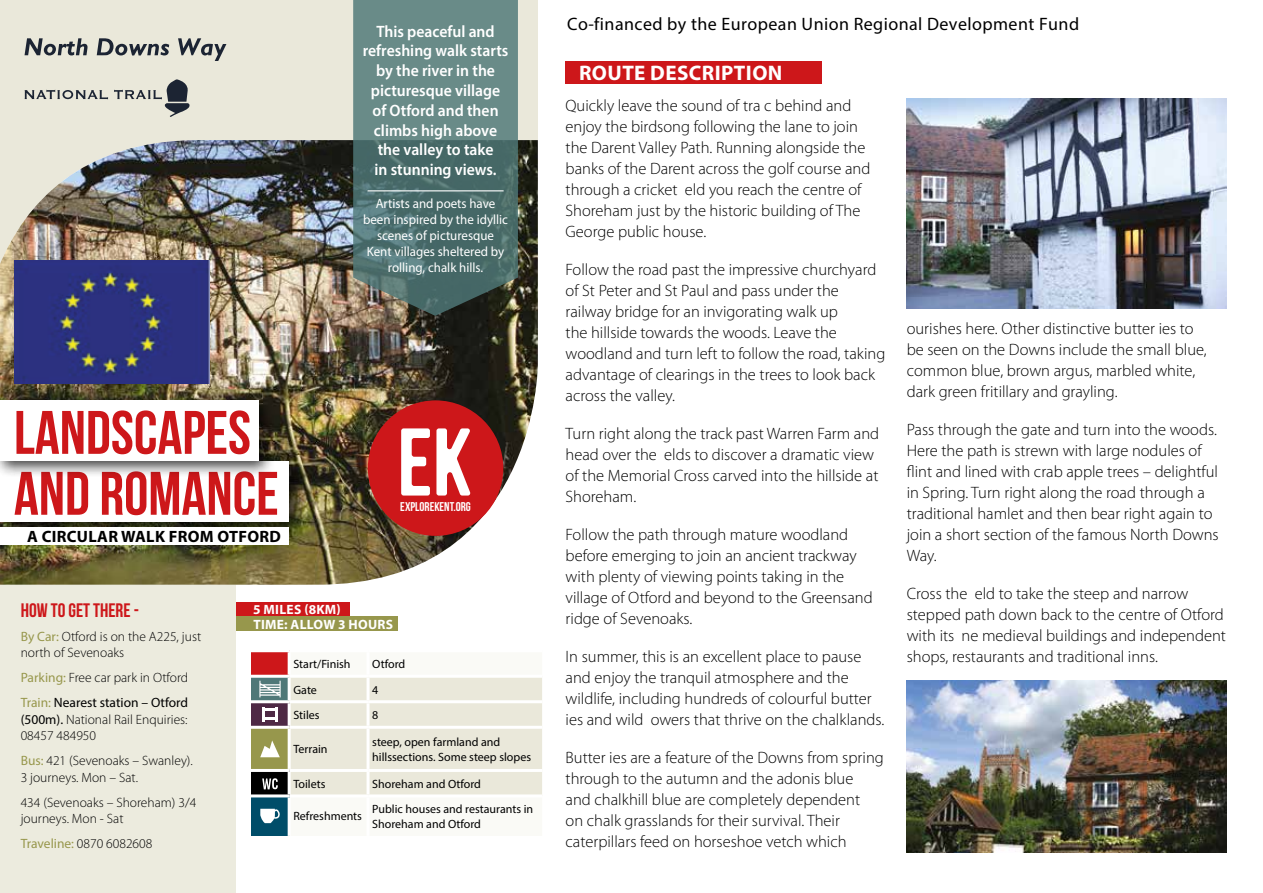
<style>
.page{position:relative;width:1263px;height:893px;background:#fff}
.page>*{position:absolute;margin:0;border:0;box-sizing:border-box;transform-origin:0 0}
.t1{font:61.2px "Bebas Neue";color:#cd171a}
.t2{font:700 21.15px "Myriad Pro";letter-spacing:.02em;color:#fff}
.t3{font:19.5px "Bebas Neue";color:#cd171a}
.t4{font:18px "Myriad Pro";letter-spacing:.025em;color:#000}
.t5{font:300 16.5px/21px "Myriad Pro";color:#000}
.t6{font:600 16.5px/19.8px "Myriad Pro";color:#fff;text-align:center;scale:.95 1}
.t7{font:700 16.5px "Myriad Pro";letter-spacing:.02em;color:#000}
.t8{font:300 13.5px/16.5px "Myriad Pro";color:#000}
.t9{font:13.5px/16.2px "Myriad Pro";color:#fff;text-align:center;scale:.96 1}
.t10{font:13.5px/25px "Myriad Pro";color:#000}
.t11{font:700 13.5px/14.4px "Myriad Pro";letter-spacing:.02em;color:#fff}
.t12{font:12.75px "Bebas Neue";color:#fff}
.t13{font:12px/14.4px "Myriad Pro";color:#000}
.s1{font-weight:400;color:#97974c}
.s2{color:#97974c}
.s3{font-weight:300}
.s4{font-weight:400}
</style>
<div class="page">
<div style="left:182px;top:602px;width:168px;height:14px;background:#cd171a"></div>
<div style="left:182px;top:616px;width:216px;height:15px;background:#97974c"></div>
<div style="left:0;top:0;width:538px;height:308px;background:#eae8da"></div>
<div style="left:0;top:308px;width:235px;height:585px;background:#ecebde"></div>
<img style="left:0;top:140px;width:538px;height:445px">
<div style="left:251px;top:651px;width:38px;height:25px;background:#cd171a"></div>
<div style="left:251px;top:676px;width:38px;height:26px;background:#4f7878"></div>
<div style="left:291px;top:678px;width:251px;height:116px;background:#eae8da"></div>
<svg style="left:251px;top:703px;width:37px;height:23px"></svg>
<div style="left:251px;top:727px;width:38px;height:43px;background:#97974c"></div>
<div style="left:251px;top:770px;width:38px;height:26px;background:#000"></div>
<div style="left:251px;top:796px;width:38px;height:40px;background:#004d69"></div>
<hr style="left:251px;top:649px;width:38px;height:3px;background:#fff">
<hr style="left:288px;top:652px;width:3px;height:23px;background:#fff">
<hr style="left:251px;top:675px;width:38px;height:3px;background:#fff">
<hr style="left:288px;top:678px;width:3px;height:22px;background:#fff">
<hr style="left:367px;top:678px;width:3px;height:22px;background:#fff">
<hr style="left:251px;top:700px;width:38px;height:3px;background:#fff">
<hr style="left:289px;top:700px;width:79px;height:3px;background:#fff">
<hr style="left:368px;top:700px;width:174px;height:3px;background:#fff">
<hr style="left:367px;top:703px;width:3px;height:23px;background:#fff">
<hr style="left:251px;top:726px;width:38px;height:3px;background:#fff">
<hr style="left:289px;top:726px;width:79px;height:3px;background:#fff">
<hr style="left:288px;top:729px;width:3px;height:40px;background:#fff">
<hr style="left:368px;top:726px;width:174px;height:3px;background:#fff">
<hr style="left:367px;top:729px;width:3px;height:40px;background:#fff">
<hr style="left:251px;top:769px;width:38px;height:3px;background:#fff">
<hr style="left:289px;top:769px;width:79px;height:3px;background:#fff">
<hr style="left:288px;top:772px;width:3px;height:22px;background:#fff">
<hr style="left:368px;top:769px;width:174px;height:3px;background:#fff">
<hr style="left:367px;top:772px;width:3px;height:22px;background:#fff">
<hr style="left:251px;top:794px;width:38px;height:3px;background:#fff">
<hr style="left:288px;top:797px;width:3px;height:39px;background:#fff">
<svg style="left:259px;top:681px;width:22px;height:16px"></svg>
<svg style="left:263px;top:707px;width:14px;height:15px"></svg>
<svg style="left:260px;top:740px;width:20px;height:17px"></svg>
<svg style="left:262px;top:778px;width:16px;height:11px"></svg>
<svg style="left:260px;top:809px;width:20px;height:14px"></svg>
<div style="left:566px;top:61px;width:256px;height:23px;background:#cd171a"></div>
<div style="left:368px;top:400px;width:135px;height:136px;background:#cd171a;border-radius:50%"></div>
<svg style="left:369px;top:395px;width:133px;height:133px"></svg>
<svg style="left:25px;top:38px;width:63px;height:17px"></svg>
<svg style="left:97px;top:38px;width:72px;height:17px"></svg>
<svg style="left:178px;top:38px;width:48px;height:23px"></svg>
<svg style="left:25px;top:90px;width:83px;height:9px"></svg>
<svg style="left:114px;top:79px;width:76px;height:38px"></svg>
<div style="left:0;top:458px;width:310px;height:85px;background:#000;opacity:.75"></div>
<div style="left:0;top:461px;width:288px;height:61px;background:#fff"></div>
<div style="left:0;top:393px;width:275px;height:85px;background:#000;opacity:.75"></div>
<div style="left:0;top:400px;width:258px;height:61px;background:#fff"></div>
<svg style="left:353px;top:0;width:165px;height:316px;background:#597875"></svg>
<hr style="left:367px;top:190px;width:137px;height:1px;background:#fff">
<img style="left:907px;top:99px;width:320px;height:209px">
<div style="left:0;top:527px;width:288px;height:18px;background:#fff"></div>
<img style="left:907px;top:681px;width:320px;height:171px">
<img style="left:15px;top:261px;width:194px;height:123px">
<h1 class="t1" style="left:14px;top:399px;width:238px">LANDSCAPES</h1>
<h1 class="t1" style="left:14px;top:460px;width:266px">AND ROMANCE</h1>
<p class="t7" style="left:27px;top:526px;width:255px">A CIRCULAR WALK FROM OTFORD</p>
<p class="t6" style="left:363px;top:21px;width:155px">This peaceful and refreshing walk starts by the river in the picturesque village of Otford and then climbs high above the valley to take<br>in stunning views.</p>
<p class="t9" style="left:363px;top:195px;width:153px">Artists and poets have been inspired by the idyllic scenes of picturesque<br>Kent villages sheltered by rolling, chalk hills.</p>
<p class="t12" style="left:400px;top:499px;width:72px">EXPLOREKENT.ORG</p>
<p class="t3" style="left:21px;top:599px;width:120px">HOW TO GET THERE -</p>
<p class="t8" style="left:21px;top:628px;width:182px"><span class="s1">By Car:</span> Otford is on the A225, just north of Sevenoaks</p>
<p class="t10" style="left:21px;top:665px;width:169px"><span class="s2">Parking:</span> <span class="s3">Free car park in Otford<br></span><span class="s2">Train:</span> Nearest station – Otford</p>
<p class="t8" style="left:21px;top:711px;width:168px"><span class="s4">(500m).</span> National Rail Enquiries:<br>08457 484950</p>
<p class="t8" style="left:21px;top:752px;width:174px"><span class="s1">Bus:</span> 421 (Sevenoaks – Swanley).<br>3 journeys. Mon – Sat.</p>
<p class="t8" style="left:21px;top:794px;width:177px">434 (Sevenoaks – Shoreham) 3/4 journeys. Mon - Sat</p>
<p class="t8" style="left:21px;top:835px;width:133px"><span class="s1">Traveline:</span> 0870 6082608</p>
<p class="t11" style="left:253px;top:602px;width:141px">5 MILES (8KM)<br>TIME: ALLOW 3 HOURS</p>
<p class="t13" style="left:293px;top:657px;width:59px">Start/Finish</p>
<p class="t13" style="left:372px;top:657px;width:34px">Otford</p>
<p class="t13" style="left:293px;top:682px;width:25px">Gate</p>
<p class="t13" style="left:372px;top:682px;width:8px">4</p>
<p class="t13" style="left:293px;top:708px;width:28px">Stiles</p>
<p class="t13" style="left:372px;top:708px;width:8px">8</p>
<p class="t13" style="left:293px;top:742px;width:36px">Terrain</p>
<p class="t13" style="left:372px;top:735px;width:160px">steep, open farmland and hillssections. Some steep slopes</p>
<p class="t13" style="left:293px;top:776px;width:34px">Toilets</p>
<p class="t13" style="left:372px;top:776px;width:110px">Shoreham and Otford</p>
<p class="t13" style="left:293px;top:809px;width:70px">Refreshments</p>
<p class="t13" style="left:372px;top:802px;width:162px">Public houses and restaurants in<br>Shoreham and Otford</p>
<p class="t4" style="left:567px;top:13px;width:513px">Co-financed by the European Union Regional Development Fund</p>
<p class="t2" style="left:579px;top:59px;width:205px">ROUTE DESCRIPTION</p>
<p class="t5" style="left:566px;top:94px;width:306px">Quickly leave the sound of tra c behind and enjoy the birdsong following the lane to join the Darent Valley Path. Running alongside the banks of the Darent across the golf course and through a cricket eld you reach the centre of Shoreham just by the historic building of The George public house.</p>
<p class="t5" style="left:566px;top:258px;width:321px">Follow the road past the impressive churchyard of St Peter and St Paul and pass under the railway bridge for an invigorating walk up<br>the hillside towards the woods. Leave the woodland and turn left to follow the road, taking advantage of clearings in the trees to look back across the valley.</p>
<p class="t5" style="left:566px;top:423px;width:315px">Turn right along the track past Warren Farm and head over the elds to discover a dramatic view of the Memorial Cross carved into the hillside at Shoreham.</p>
<p class="t5" style="left:566px;top:524px;width:309px">Follow the path through mature woodland before emerging to join an ancient trackway with plenty of viewing points taking in the village of Otford and beyond to the Greensand ridge of Sevenoaks.</p>
<p class="t5" style="left:566px;top:646px;width:320px">In summer, this is an excellent place to pause and enjoy the tranquil atmosphere and the wildlife, including hundreds of colourful butter ies and wild owers that thrive on the chalklands.</p>
<p class="t5" style="left:566px;top:747px;width:320px">Butter ies are a feature of the Downs from spring through to the autumn and the adonis blue<br>and chalkhill blue are completely dependent<br>on chalk grasslands for their survival. Their caterpillars feed on horseshoe vetch which</p>
<p class="t5" style="left:907px;top:317px;width:302px">ourishes here. Other distinctive butter ies to be seen on the Downs include the small blue, common blue, brown argus, marbled white, dark green fritillary and grayling.</p>
<p class="t5" style="left:907px;top:418px;width:314px">Pass through the gate and turn into the woods.<br>Here the path is strewn with large nodules of flint and lined with crab apple trees – delightful in Spring. Turn right along the road through a traditional hamlet and then bear right again to join a short section of the famous North Downs Way.</p>
<p class="t5" style="left:907px;top:582px;width:321px">Cross the eld to take the steep and narrow stepped path down back to the centre of Otford with its ne medieval buildings and independent shops, restaurants and traditional inns.</p>
</div>
